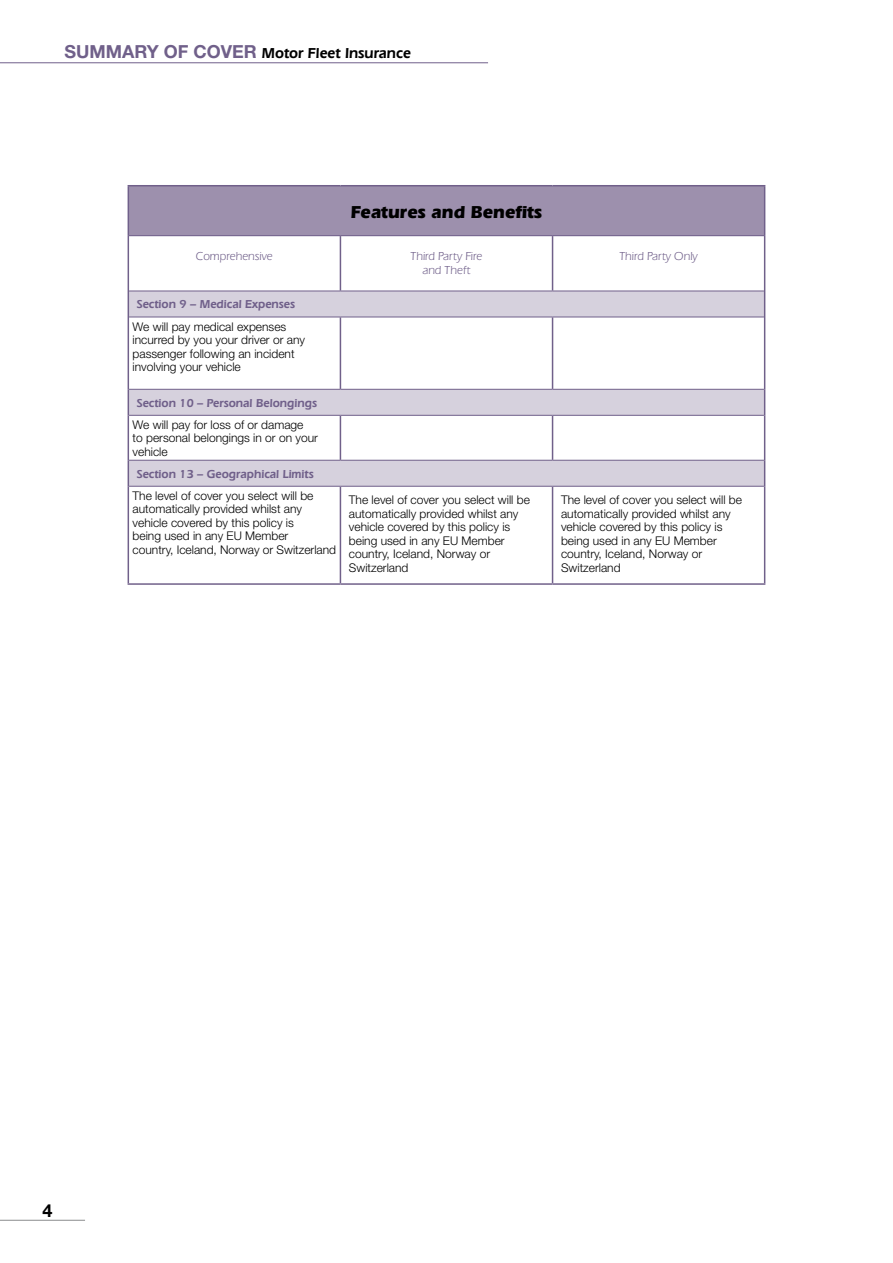
<style>
.page{position:relative;width:893px;height:1263px;background:#fff}
.page>*{position:absolute;margin:0;border:0;box-sizing:border-box;transform-origin:0 0}
.t1{font:700 18px "Eras IT Cby BT";color:#000}
.t2{font:700 18px "Helvetica Neue LT";color:#000}
.t3{font:600 15px "Eras IT Cby BT";color:#000}
.t4{font:300 12px/13.5px "Helvetica Neue LT";color:#000}
.t5{font:600 12px "Eras IT Cby BT";color:#70608a}
.t6{font:12px/14.4px "Eras IT Cby BT";color:#70608a;text-align:center}
.s1{font-family:"Helvetica Neue LT";font-weight:700;font-size:18px;color:#70608a}
</style>
<div class="page">
<div style="left:128px;top:186px;width:637px;height:50px;background:#9d90ad"></div>
<svg style="left:129px;top:292px;width:635px;height:194px"></svg>
<hr style="left:128px;top:583px;width:212px;height:2px;background:#70608a">
<hr style="left:340px;top:583px;width:213px;height:2px;background:#70608a">
<hr style="left:553px;top:583px;width:212px;height:2px;background:#70608a">
<hr style="left:129px;top:235px;width:211px;height:1px;background:#70608a">
<hr style="left:340px;top:235px;width:213px;height:1px;background:#70608a">
<hr style="left:553px;top:235px;width:211px;height:1px;background:#70608a">
<hr style="left:129px;top:291px;width:211px;height:1px;background:#70608a">
<hr style="left:340px;top:291px;width:213px;height:1px;background:#70608a">
<hr style="left:553px;top:291px;width:211px;height:1px;background:#70608a">
<hr style="left:129px;top:317px;width:211px;height:1px;background:#70608a">
<hr style="left:340px;top:317px;width:213px;height:1px;background:#70608a">
<hr style="left:553px;top:317px;width:211px;height:1px;background:#70608a">
<hr style="left:129px;top:389px;width:211px;height:1px;background:#70608a">
<hr style="left:340px;top:389px;width:213px;height:1px;background:#70608a">
<hr style="left:553px;top:389px;width:211px;height:1px;background:#70608a">
<hr style="left:129px;top:415px;width:211px;height:1px;background:#70608a">
<hr style="left:340px;top:415px;width:213px;height:1px;background:#70608a">
<hr style="left:553px;top:415px;width:211px;height:1px;background:#70608a">
<hr style="left:129px;top:460px;width:211px;height:1px;background:#70608a">
<hr style="left:340px;top:460px;width:213px;height:1px;background:#70608a">
<hr style="left:553px;top:460px;width:211px;height:1px;background:#70608a">
<hr style="left:129px;top:486px;width:211px;height:1px;background:#70608a">
<hr style="left:340px;top:486px;width:213px;height:1px;background:#70608a">
<hr style="left:553px;top:486px;width:211px;height:1px;background:#70608a">
<hr style="left:128px;top:186px;width:1px;height:50px;background:#70608a">
<hr style="left:764px;top:186px;width:1px;height:50px;background:#70608a">
<hr style="left:128px;top:236px;width:1px;height:55px;background:#70608a">
<hr style="left:764px;top:236px;width:1px;height:55px;background:#70608a">
<svg style="left:128px;top:291px;width:1px;height:26px"></svg>
<svg style="left:764px;top:291px;width:1px;height:26px"></svg>
<hr style="left:128px;top:317px;width:1px;height:72px;background:#70608a">
<hr style="left:764px;top:317px;width:1px;height:72px;background:#70608a">
<svg style="left:128px;top:389px;width:1px;height:26px"></svg>
<svg style="left:764px;top:389px;width:1px;height:26px"></svg>
<hr style="left:128px;top:415px;width:1px;height:45px;background:#70608a">
<hr style="left:764px;top:415px;width:1px;height:45px;background:#70608a">
<svg style="left:128px;top:460px;width:1px;height:26px"></svg>
<svg style="left:764px;top:460px;width:1px;height:26px"></svg>
<hr style="left:128px;top:486px;width:1px;height:97px;background:#70608a">
<hr style="left:764px;top:486px;width:1px;height:97px;background:#70608a">
<hr style="left:128px;top:185px;width:212px;height:1px;background:#70608a">
<hr style="left:340px;top:185px;width:213px;height:1px;background:#70608a">
<hr style="left:553px;top:185px;width:212px;height:1px;background:#70608a">
<hr style="left:340px;top:236px;width:1px;height:55px;background:#70608a">
<hr style="left:552px;top:236px;width:1px;height:55px;background:#70608a">
<hr style="left:340px;top:317px;width:1px;height:72px;background:#70608a">
<hr style="left:552px;top:317px;width:1px;height:72px;background:#70608a">
<hr style="left:340px;top:416px;width:1px;height:44px;background:#70608a">
<hr style="left:552px;top:416px;width:1px;height:44px;background:#70608a">
<hr style="left:340px;top:487px;width:1px;height:96px;background:#70608a">
<hr style="left:552px;top:487px;width:1px;height:96px;background:#70608a">
<hr style="left:0;top:62px;width:488px;height:1px;background:#70608a">
<hr style="left:0;top:1220px;width:85px;height:1px;background:#8b8c8d">
<p class="t3" style="left:64px;top:44px;width:348px"><span class="s1">SUMMARY OF COVER</span> Motor Fleet Insurance</p>
<h1 class="t1" style="left:351px;top:201px;width:193px">Features and Benefits</h1>
<p class="t6" style="left:196px;top:248px;width:78px">Comprehensive</p>
<p class="t6" style="left:411px;top:248px;width:73px">Third Party Fire and Theft</p>
<p class="t6" style="left:619px;top:248px;width:80px">Third Party Only</p>
<p class="t5" style="left:137px;top:297px;width:160px">Section 9 – Medical Expenses</p>
<p class="t4" style="left:133px;top:319px;width:174px">We will pay medical expenses incurred by you your driver or any passenger following an incident involving your vehicle</p>
<p class="t5" style="left:137px;top:395px;width:182px">Section 10 – Personal Belongings</p>
<p class="t4" style="left:133px;top:418px;width:187px">We will pay for loss of or damage<br>to personal belongings in or on your vehicle</p>
<p class="t5" style="left:137px;top:466px;width:178px">Section 13 – Geographical Limits</p>
<p class="t4" style="left:133px;top:489px;width:205px">The level of cover you select will be automatically provided whilst any vehicle covered by this policy is<br>being used in any EU Member<br>country, Iceland, Norway or Switzerland</p>
<p class="t4" style="left:349px;top:493px;width:182px">The level of cover you select will be automatically provided whilst any vehicle covered by this policy is being used in any EU Member country, Iceland, Norway or<br>Switzerland</p>
<p class="t4" style="left:561px;top:493px;width:182px">The level of cover you select will be automatically provided whilst any vehicle covered by this policy is being used in any EU Member country, Iceland, Norway or<br>Switzerland</p>
<h1 class="t2" style="left:43px;top:1199px;width:12px">4</h1>
</div>
